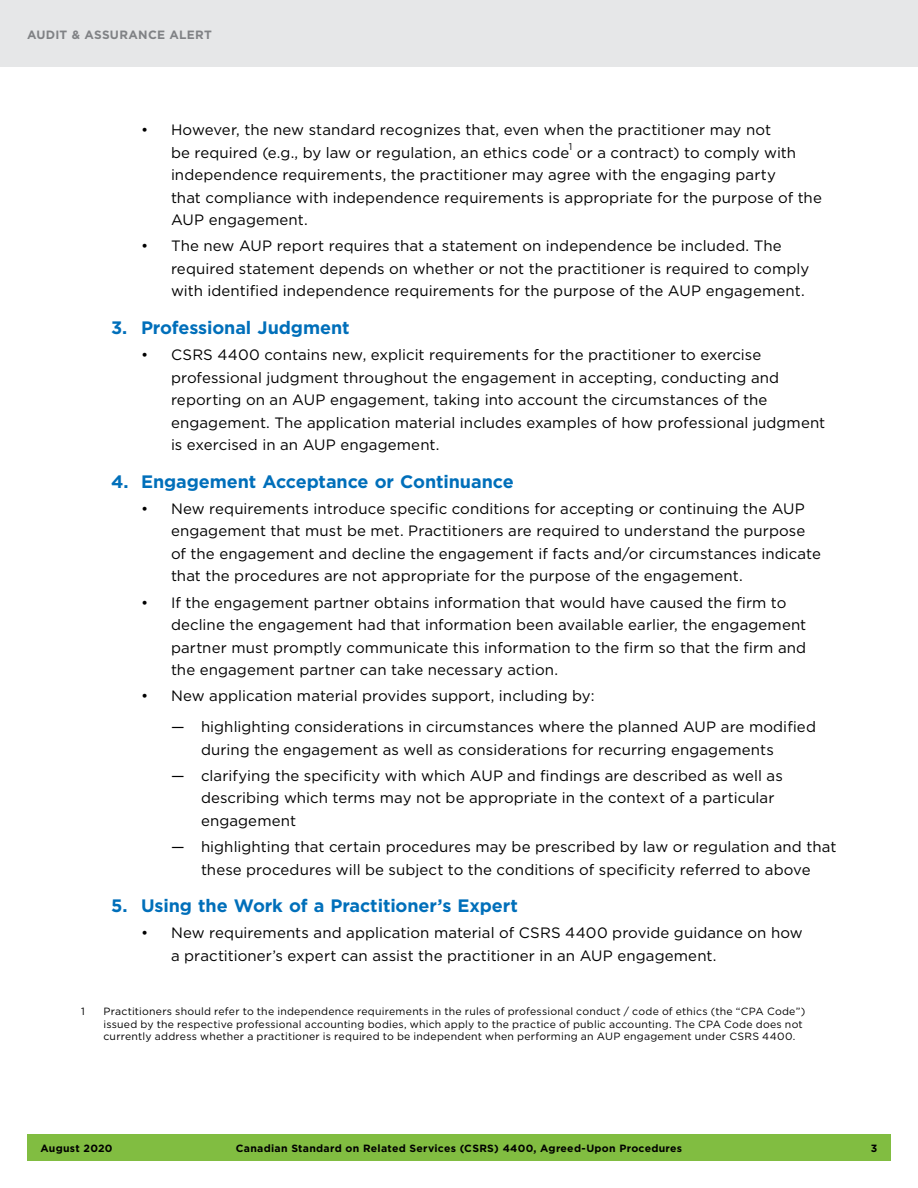
<style>
.page{position:relative;width:918px;height:1188px;background:#fff}
.page>*{position:absolute;margin:0;border:0;box-sizing:border-box;transform-origin:0 0}
.CPA_headNum2_1-2-3{font:700 18px "Gotham";letter-spacing:-.005em;color:#006fba}
.t1{font:15px/22.5px "Gotham";letter-spacing:.005em;color:#000}
.t2{font:700 12px "Gotham";color:#808285}
.CPA_footnote{font:10.5px/12.6px "Gotham";letter-spacing:.02em;color:#000}
.t3{font:700 10.5px "Gotham";letter-spacing:.025em;color:#000}
.t4{font:9.75px "Gotham";color:#000}
</style>
<div class="page">
<div style="left:27px;top:1134px;width:864px;height:27px;background:#81bd41"></div>
<div style="left:0;top:0;width:918px;height:68px;background:#e6e7e8"></div>
<p class="t2" style="left:27px;top:26px;width:18px">Audit</p>
<p class="t2" style="left:72px;top:26px;width:33px">&amp; Assurance</p>
<p class="t2" style="left:169px;top:26px;width:19px">Alert</p>
<p class="t1" style="left:171px;top:118px;width:602px;text-indent:-30px">• However, the new standard recognizes that, even when the practitioner may not be required (e.g., by law or regulation, an ethics code</p>
<p class="t4" style="left:569px;top:140px;width:5px">1</p>
<p class="t1" style="left:171px;top:141px;width:652px;text-indent:406px">or a contract) to comply with independence requirements, the practitioner may agree with the engaging party<br>that compliance with independence requirements is appropriate for the purpose of the AUP engagement.</p>
<p class="t1" style="left:171px;top:234px;width:640px;text-indent:-30px">• The new AUP report requires that a statement on independence be included. The required statement depends on whether or not the practitioner is required to comply with identified independence requirements for the purpose of the AUP engagement.</p>
<h2 class="CPA_headNum2_1-2-3" style="left:111px;top:315px;width:240px">3. Professional Judgment</h2>
<p class="t1" style="left:171px;top:343px;width:656px;text-indent:-30px">• CSRS 4400 contains new, explicit requirements for the practitioner to exercise professional judgment throughout the engagement in accepting, conducting and reporting on an AUP engagement, taking into account the circumstances of the engagement. The application material includes examples of how professional judgment is exercised in an AUP engagement.</p>
<h2 class="CPA_headNum2_1-2-3" style="left:111px;top:469px;width:404px">4. Engagement Acceptance or Continuance</h2>
<p class="t1" style="left:171px;top:497px;width:651px;text-indent:-30px">• New requirements introduce specific conditions for accepting or continuing the AUP engagement that must be met. Practitioners are required to understand the purpose of the engagement and decline the engagement if facts and/or circumstances indicate that the procedures are not appropriate for the purpose of the engagement.</p>
<p class="t1" style="left:171px;top:591px;width:637px;text-indent:-30px">• If the engagement partner obtains information that would have caused the firm to decline the engagement had that information been available earlier, the engagement partner must promptly communicate this information to the firm so that the firm and the engagement partner can take necessary action.</p>
<p class="t1" style="left:141px;top:684px;width:455px">• New application material provides support, including by:</p>
<p class="t1" style="left:201px;top:715px;width:616px;text-indent:-30px">— highlighting considerations in circumstances where the planned AUP are modified during the engagement as well as considerations for recurring engagements</p>
<p class="t1" style="left:201px;top:764px;width:583px;text-indent:-30px">— clarifying the specificity with which AUP and findings are described as well as describing which terms may not be appropriate in the context of a particular engagement</p>
<p class="t1" style="left:171px;top:835px;width:667px;text-align:center">— highlighting that certain procedures may be prescribed by law or regulation and that these procedures will be subject to the conditions of specificity referred to above</p>
<h2 class="CPA_headNum2_1-2-3" style="left:111px;top:894px;width:408px">5. Using the Work of a Practitioner’s Expert</h2>
<p class="t1" style="left:171px;top:921px;width:633px;text-indent:-30px">• New requirements and application material of CSRS 4400 provide guidance on how a practitioner’s expert can assist the practitioner in an AUP engagement.</p>
<p class="CPA_footnote" style="left:81px;top:1005px;width:5px">1</p>
<p class="CPA_footnote" style="left:104px;top:1005px;width:703px">Practitioners should refer to the independence requirements in the rules of professional conduct / code of ethics (the “CPA Code”) issued by the respective professional accounting bodies, which apply to the practice of public accounting. The CPA Code does not currently address whether a practitioner is required to be independent when performing an AUP engagement under CSRS 4400.</p>
<p class="t3" style="left:40px;top:1141px;width:74px">August 2020</p>
<p class="t3" style="left:236px;top:1141px;width:448px">Canadian Standard on Related Services (CSRS) 4400, Agreed-Upon Procedures</p>
<p class="t3" style="left:871px;top:1141px;width:8px">3</p>
</div>
